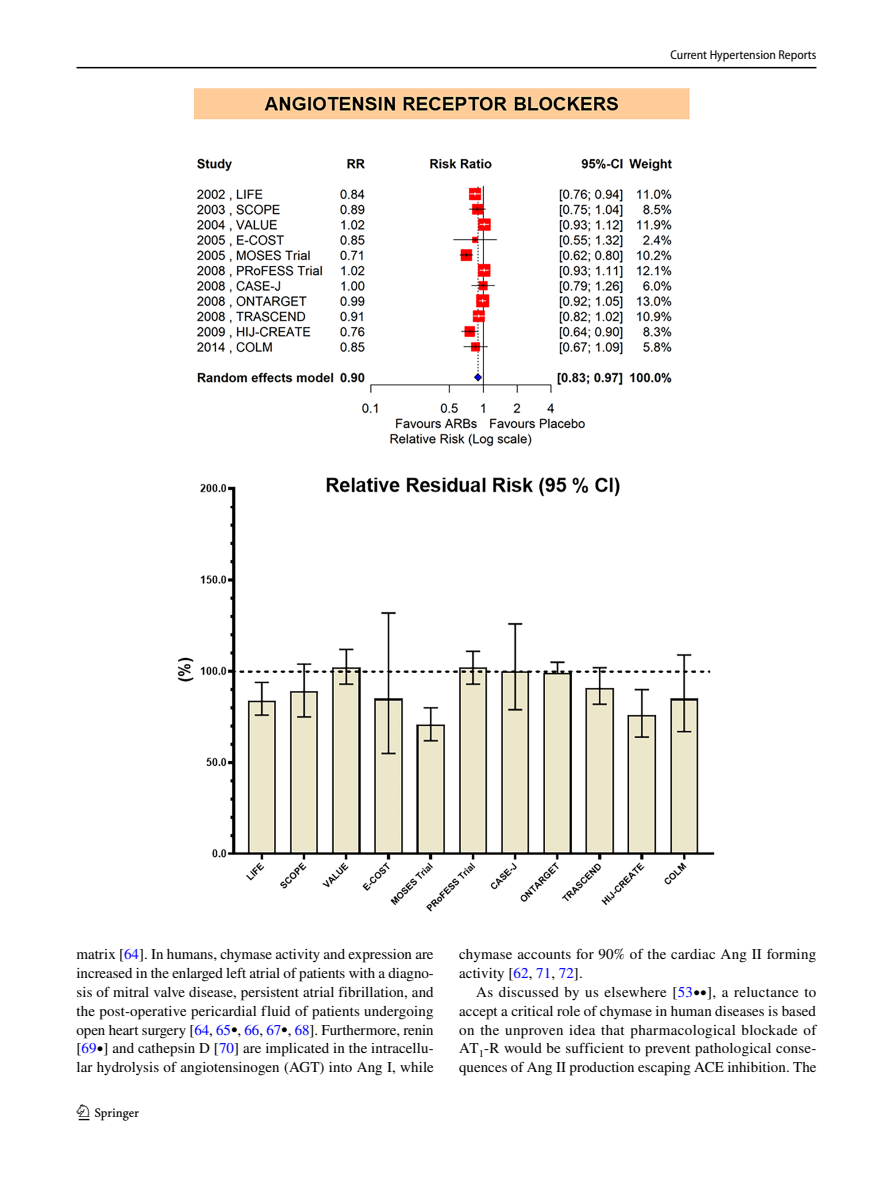
<style>
.page{position:relative;width:893px;height:1187px;background:#fff}
.page>*{position:absolute;margin:0;border:0;box-sizing:border-box;transform-origin:0 0}
.t1{font:22.5px "Springnew Regular 2";color:#000}
.t2{font:15px/18.8px "STIX";letter-spacing:.005em;color:#000;text-align:justify}
.t3{font:semi-condensed 12.75px "Myriad Pro";color:#000}
.s1{color:#00f}
.s2{font-size:12.75px}
</style>
<div class="page">
<hr style="left:77px;top:67px;width:739px;height:1px;background:#000">
<img style="left:178px;top:88px;width:537px;height:824px">
<p class="t3" style="left:670px;top:48px;width:147px">Current Hypertension Reports</p>
<p class="t2" style="left:77px;top:946px;width:359px">matrix [<span class="s1">64</span>]. In humans, chymase activity and expression are increased in the enlarged left atrial of patients with a diagno&shy;sis of mitral valve disease, persistent atrial fibrillation, and the post-operative pericardial fluid of patients undergoing open heart surgery [<span class="s1">64</span>, <span class="s1">65</span><span class="s2">•</span>, <span class="s1">66</span>, <span class="s1">67</span><span class="s2">•</span>, <span class="s1">68</span>]. Furthermore, renin [<span class="s1">69</span><span class="s2">•</span>] and cathepsin D [<span class="s1">70</span>] are implicated in the intracellu&shy;lar hydrolysis of angiotensinogen (AGT) into Ang I, while</p>
<p class="t2" style="left:459px;top:946px;width:358px">chymase accounts for 90% of the cardiac Ang II forming activity [<span class="s1">62</span>, <span class="s1">71</span>, <span class="s1">72</span>].</p>
<p class="t2" style="left:459px;top:983px;width:359px;text-indent:17px">As discussed by us elsewhere [<span class="s1">53</span><span class="s2">••</span>], a reluctance to accept a critical role of chymase in human diseases is based on the unproven idea that pharmacological blockade of AT<sub>1</sub>-R would be sufficient to prevent pathological conse&shy;quences of Ang II production escaping ACE inhibition. The</p>
<h1 class="t1" style="left:79px;top:1104px;width:62px">1 3</h1>
</div>
